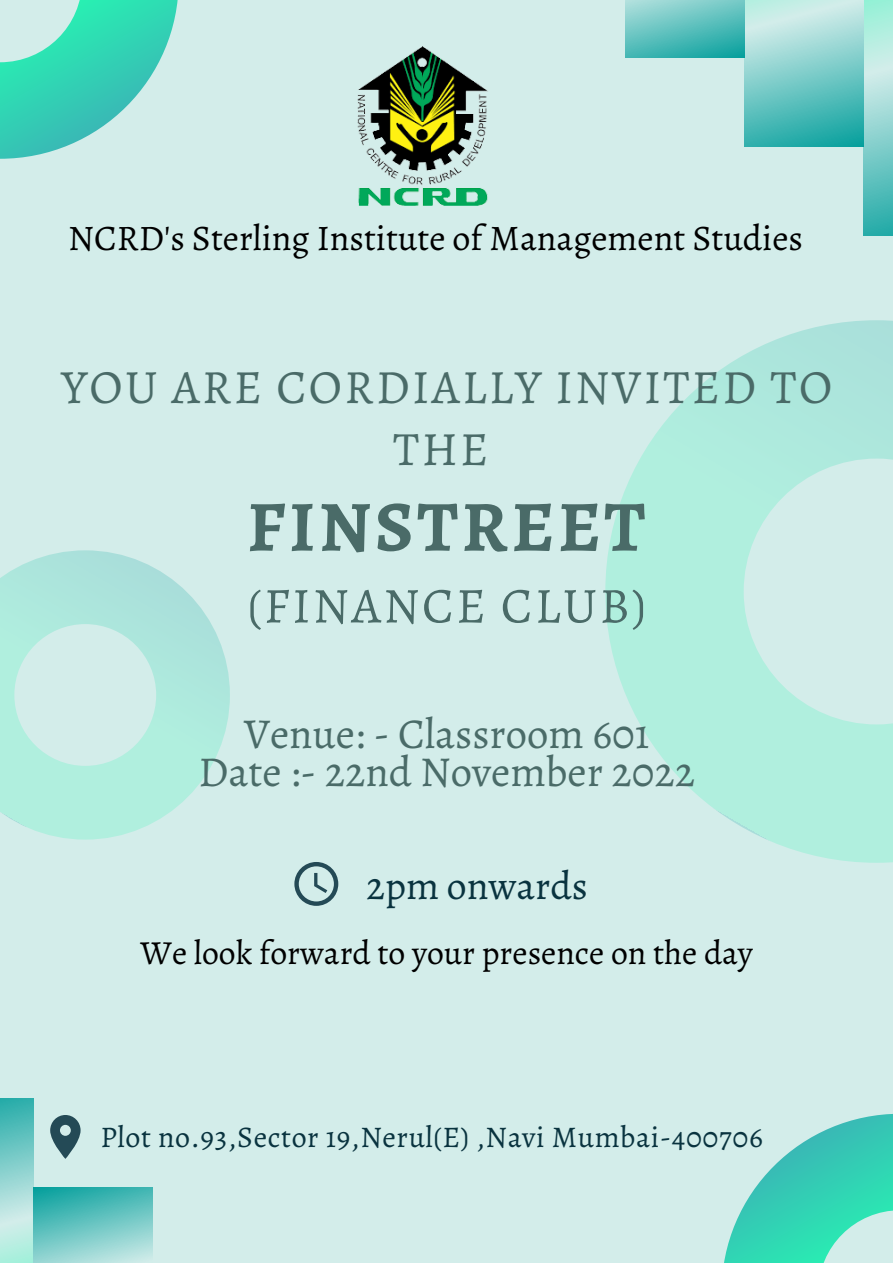
<style>
.page{position:relative;width:893px;height:1263px;background:#d3edea}
.page>*{position:absolute;margin:0;border:0;box-sizing:border-box;transform-origin:0 0}
.t1{font:700 71.93px "Alegreya";letter-spacing:.05em;color:#4a6b68}
.t2{font:50.32px "Alegreya";letter-spacing:.05em;color:#4a6b68}
.t3{font:47.85px/62.2px "Alegreya";letter-spacing:.05em;color:#4a6b68;text-align:center}
.t4{font:42.67px/38.2px "Alegreya";color:#4a6b68;text-align:center}
.t5{font:39.75px "Alegreya";color:#09333f}
.t6{font:36px "Alegreya";color:#000}
.t7{font:33.75px "Alegreya";color:#000}
.t8{font:30px "Alegreya";letter-spacing:.02em;color:#09333f}
</style>
<div class="page">
<svg style="left:605px;top:320px;width:288px;height:543px;fill:#b0edde"></svg>
<svg style="left:0;top:550px;width:230px;height:290px;fill:#b0edde"></svg>
<svg style="left:0;top:1098px;width:34px;height:165px"></svg>
<svg style="left:33px;top:1188px;width:120px;height:75px;background:#6bc5c2"></svg>
<svg style="left:294px;top:862px;width:44px;height:44px"></svg>
<svg style="left:50px;top:1115px;width:31px;height:44px"></svg>
<svg style="left:724px;top:1114px;width:169px;height:149px"></svg>
<svg style="left:0;top:0;width:178px;height:158px"></svg>
<svg style="left:863px;top:0;width:30px;height:236px;background:#8ad5cf"></svg>
<svg style="left:744px;top:0;width:120px;height:147px;background:#7dcdc9"></svg>
<svg style="left:625px;top:0;width:120px;height:57px;background:#5cc0bd"></svg>
<img style="left:357px;top:46px;width:131px;height:160px">
<p class="t6" style="left:68px;top:213px;width:736px">NCRD's Sterling Institute of Management Studies</p>
<h3 class="t3" style="left:61px;top:355px;width:772px">YOU ARE CORDIALLY INVITED TO<br>THE</h3>
<h1 class="t1" style="left:247px;top:477px;width:399px">FINSTREET</h1>
<h2 class="t2" style="left:247px;top:571px;width:400px">(FINANCE CLUB)</h2>
<h3 class="t4" style="left:198px;top:715px;width:498px">Venue: - Classroom 601<br>Date :- 22nd November 2022</h3>
<h3 class="t5" style="left:366px;top:859px;width:223px">2pm onwards</h3>
<p class="t7" style="left:141px;top:930px;width:614px">We look forward to your presence on the day</p>
<p class="t8" style="left:100px;top:1116px;width:664px">Plot no.93,Sector 19,Nerul(E) ,Navi Mumbai-400706</p>
</div>
